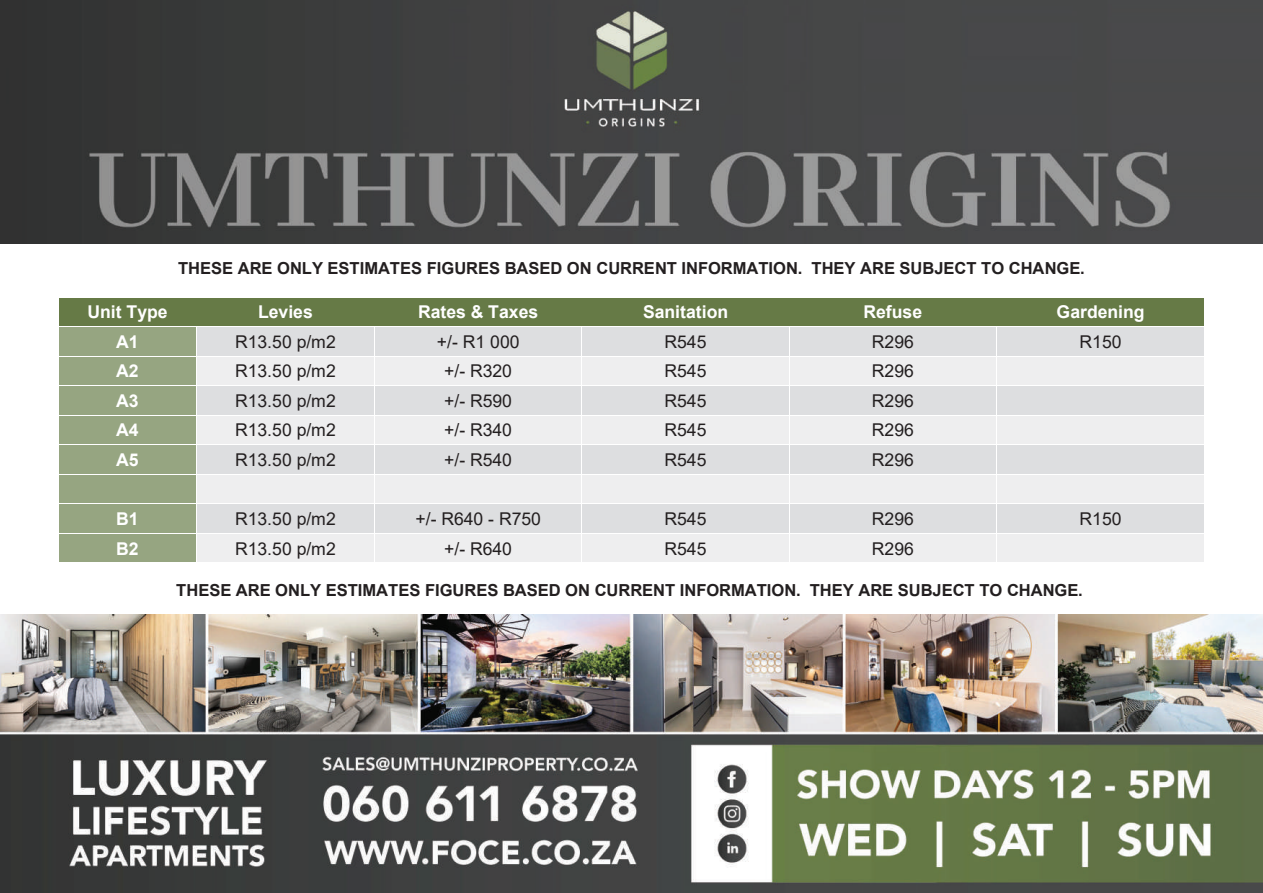
<style>
.page{position:relative;width:1263px;height:893px;background:#fff}
.page>*{position:absolute;margin:0;border:0;box-sizing:border-box;transform-origin:0 0}
.t1{font:17.55px "Arial";color:#231f20}
.t2{font:700 17.55px "Arial";color:#fff}
.t3{font:700 16.5px "Arial";letter-spacing:-.005em;color:#231f20}
</style>
<div class="page">
<img style="left:0;top:0;width:1263px;height:243px">
<img style="left:0;top:614px;width:1263px;height:279px">
<div style="left:59px;top:297px;width:137px;height:29px;background:#667a46"></div>
<div style="left:196px;top:297px;width:178px;height:29px;background:#667a46"></div>
<div style="left:374px;top:297px;width:208px;height:29px;background:#667a46"></div>
<div style="left:582px;top:297px;width:207px;height:29px;background:#667a46"></div>
<div style="left:789px;top:297px;width:208px;height:29px;background:#667a46"></div>
<div style="left:997px;top:297px;width:207px;height:29px;background:#667a46"></div>
<hr style="left:59px;top:297px;width:137px;height:1px;background:#fff">
<hr style="left:197px;top:297px;width:177px;height:1px;background:#fff">
<hr style="left:375px;top:297px;width:207px;height:1px;background:#fff">
<hr style="left:583px;top:297px;width:206px;height:1px;background:#fff">
<hr style="left:790px;top:297px;width:207px;height:1px;background:#fff">
<hr style="left:998px;top:297px;width:206px;height:1px;background:#fff">
<div style="left:59px;top:327px;width:137px;height:29px;background:#96a581"></div>
<div style="left:197px;top:327px;width:177px;height:29px;background:#dddee0"></div>
<div style="left:375px;top:327px;width:206px;height:29px;background:#dddee0"></div>
<div style="left:582px;top:327px;width:207px;height:29px;background:#dddee0"></div>
<div style="left:790px;top:327px;width:206px;height:29px;background:#dddee0"></div>
<div style="left:997px;top:327px;width:207px;height:29px;background:#dddee0"></div>
<div style="left:59px;top:357px;width:137px;height:28px;background:#96a581"></div>
<div style="left:197px;top:357px;width:177px;height:28px;background:#eeeeef"></div>
<div style="left:375px;top:357px;width:206px;height:28px;background:#eeeeef"></div>
<div style="left:582px;top:357px;width:207px;height:28px;background:#eeeeef"></div>
<div style="left:790px;top:357px;width:206px;height:28px;background:#eeeeef"></div>
<div style="left:997px;top:357px;width:207px;height:28px;background:#eeeeef"></div>
<div style="left:59px;top:386px;width:137px;height:29px;background:#96a581"></div>
<div style="left:197px;top:386px;width:177px;height:29px;background:#dddee0"></div>
<div style="left:375px;top:386px;width:206px;height:29px;background:#dddee0"></div>
<div style="left:582px;top:386px;width:207px;height:29px;background:#dddee0"></div>
<div style="left:790px;top:386px;width:206px;height:29px;background:#dddee0"></div>
<div style="left:997px;top:386px;width:207px;height:29px;background:#dddee0"></div>
<div style="left:59px;top:416px;width:137px;height:28px;background:#96a581"></div>
<div style="left:197px;top:416px;width:177px;height:28px;background:#eeeeef"></div>
<div style="left:375px;top:416px;width:206px;height:28px;background:#eeeeef"></div>
<div style="left:582px;top:416px;width:207px;height:28px;background:#eeeeef"></div>
<div style="left:790px;top:416px;width:206px;height:28px;background:#eeeeef"></div>
<div style="left:997px;top:416px;width:207px;height:28px;background:#eeeeef"></div>
<div style="left:59px;top:445px;width:137px;height:29px;background:#96a581"></div>
<div style="left:197px;top:445px;width:177px;height:29px;background:#dddee0"></div>
<div style="left:375px;top:445px;width:206px;height:29px;background:#dddee0"></div>
<div style="left:582px;top:445px;width:207px;height:29px;background:#dddee0"></div>
<div style="left:790px;top:445px;width:206px;height:29px;background:#dddee0"></div>
<div style="left:997px;top:445px;width:207px;height:29px;background:#dddee0"></div>
<div style="left:59px;top:475px;width:137px;height:28px;background:#96a581"></div>
<div style="left:197px;top:475px;width:177px;height:28px;background:#eeeeef"></div>
<div style="left:375px;top:475px;width:206px;height:28px;background:#eeeeef"></div>
<div style="left:582px;top:475px;width:207px;height:28px;background:#eeeeef"></div>
<div style="left:790px;top:475px;width:206px;height:28px;background:#eeeeef"></div>
<div style="left:997px;top:475px;width:207px;height:28px;background:#eeeeef"></div>
<div style="left:59px;top:504px;width:137px;height:29px;background:#96a581"></div>
<div style="left:197px;top:504px;width:177px;height:29px;background:#dddee0"></div>
<div style="left:375px;top:504px;width:206px;height:29px;background:#dddee0"></div>
<div style="left:582px;top:504px;width:207px;height:29px;background:#dddee0"></div>
<div style="left:790px;top:504px;width:206px;height:29px;background:#dddee0"></div>
<div style="left:997px;top:504px;width:207px;height:29px;background:#dddee0"></div>
<div style="left:59px;top:534px;width:137px;height:28px;background:#96a581"></div>
<div style="left:197px;top:534px;width:177px;height:28px;background:#eeeeef"></div>
<div style="left:375px;top:534px;width:206px;height:28px;background:#eeeeef"></div>
<div style="left:582px;top:534px;width:207px;height:28px;background:#eeeeef"></div>
<div style="left:790px;top:534px;width:206px;height:28px;background:#eeeeef"></div>
<div style="left:997px;top:534px;width:207px;height:28px;background:#eeeeef"></div>
<p class="t3" style="left:178px;top:257px;width:908px">THESE ARE ONLY ESTIMATES FIGURES BASED ON CURRENT INFORMATION. THEY ARE SUBJECT TO CHANGE.</p>
<p class="t2" style="left:87px;top:300px;width:82px">Unit Type</p>
<p class="t2" style="left:258px;top:300px;width:56px">Levies</p>
<p class="t2" style="left:418px;top:300px;width:122px">Rates &amp; Taxes</p>
<p class="t2" style="left:643px;top:300px;width:87px">Sanitation</p>
<p class="t2" style="left:863px;top:300px;width:60px">Refuse</p>
<p class="t2" style="left:1057px;top:300px;width:89px">Gardening</p>
<p class="t2" style="left:116px;top:329px;width:24px">A1</p>
<p class="t1" style="left:235px;top:330px;width:102px">R13.50 p/m2</p>
<p class="t1" style="left:437px;top:330px;width:84px">+/- R1 000</p>
<p class="t1" style="left:664px;top:330px;width:43px">R545</p>
<p class="t1" style="left:872px;top:330px;width:43px">R296</p>
<p class="t1" style="left:1079px;top:330px;width:43px">R150</p>
<p class="t2" style="left:116px;top:359px;width:24px">A2</p>
<p class="t1" style="left:235px;top:359px;width:102px">R13.50 p/m2</p>
<p class="t1" style="left:444px;top:359px;width:70px">+/- R320</p>
<p class="t1" style="left:664px;top:359px;width:43px">R545</p>
<p class="t1" style="left:872px;top:359px;width:43px">R296</p>
<p class="t2" style="left:116px;top:388px;width:24px">A3</p>
<p class="t1" style="left:235px;top:389px;width:102px">R13.50 p/m2</p>
<p class="t1" style="left:444px;top:389px;width:70px">+/- R590</p>
<p class="t1" style="left:664px;top:389px;width:43px">R545</p>
<p class="t1" style="left:872px;top:389px;width:43px">R296</p>
<p class="t2" style="left:116px;top:418px;width:24px">A4</p>
<p class="t1" style="left:235px;top:418px;width:102px">R13.50 p/m2</p>
<p class="t1" style="left:444px;top:418px;width:70px">+/- R340</p>
<p class="t1" style="left:664px;top:418px;width:43px">R545</p>
<p class="t1" style="left:872px;top:418px;width:43px">R296</p>
<p class="t2" style="left:116px;top:447px;width:24px">A5</p>
<p class="t1" style="left:235px;top:448px;width:102px">R13.50 p/m2</p>
<p class="t1" style="left:444px;top:448px;width:70px">+/- R540</p>
<p class="t1" style="left:664px;top:448px;width:43px">R545</p>
<p class="t1" style="left:872px;top:448px;width:43px">R296</p>
<p class="t2" style="left:116px;top:506px;width:24px">B1</p>
<p class="t1" style="left:235px;top:507px;width:102px">R13.50 p/m2</p>
<p class="t1" style="left:415px;top:507px;width:127px">+/- R640 - R750</p>
<p class="t1" style="left:664px;top:507px;width:43px">R545</p>
<p class="t1" style="left:872px;top:507px;width:43px">R296</p>
<p class="t1" style="left:1079px;top:507px;width:43px">R150</p>
<p class="t2" style="left:116px;top:536px;width:24px">B2</p>
<p class="t1" style="left:235px;top:536px;width:102px">R13.50 p/m2</p>
<p class="t1" style="left:444px;top:536px;width:70px">+/- R640</p>
<p class="t1" style="left:664px;top:536px;width:43px">R545</p>
<p class="t1" style="left:872px;top:536px;width:43px">R296</p>
<p class="t3" style="left:176px;top:578px;width:908px">THESE ARE ONLY ESTIMATES FIGURES BASED ON CURRENT INFORMATION. THEY ARE SUBJECT TO CHANGE.</p>
</div>
